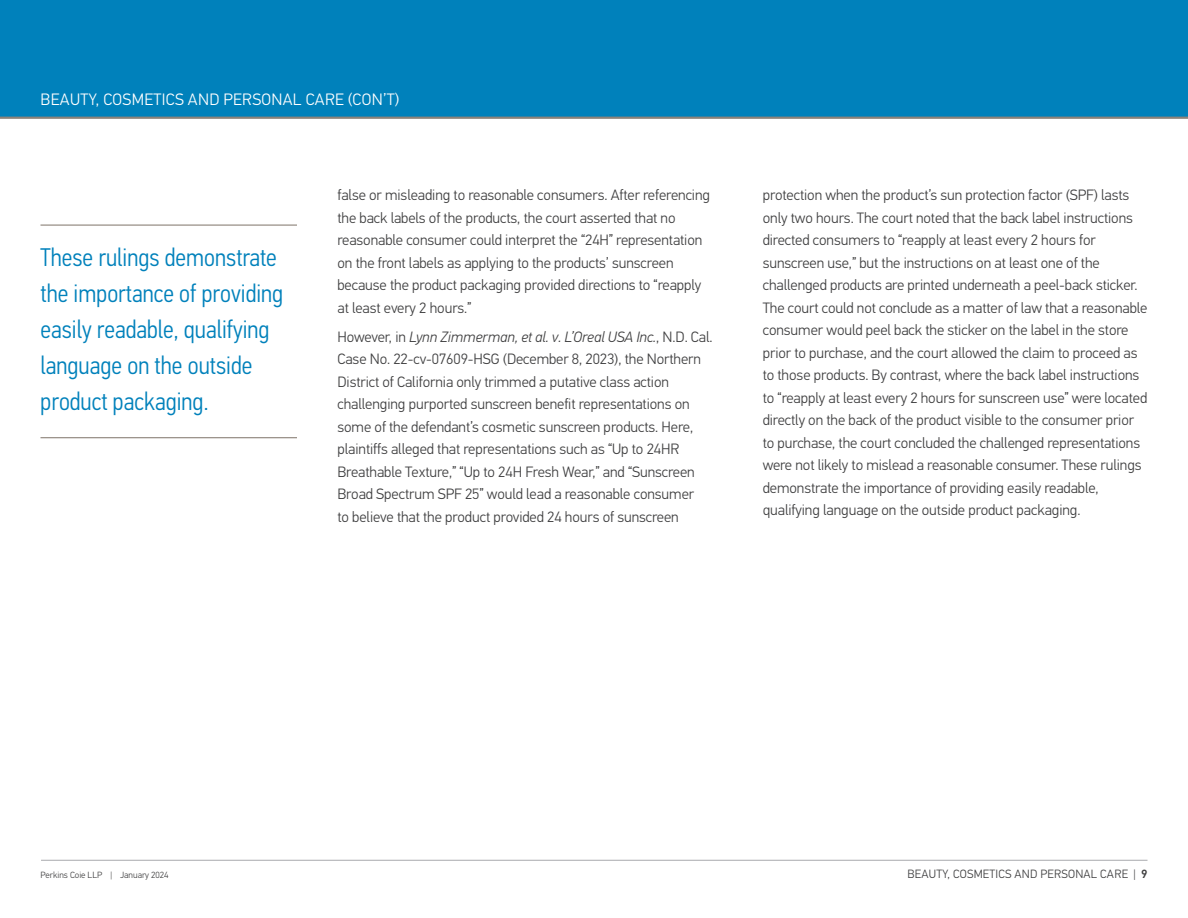
<style>
.page{position:relative;width:1188px;height:918px;background:#fff}
.page>*{position:absolute;margin:0;border:0;box-sizing:border-box;transform-origin:0 0}
.Callouts{font:300 25.5px/36px "PF Din Text Cond Pro";color:#0081bb}
.Food_CPG_Section_Title{font:300 16.5px "PF Din Text Pro";letter-spacing:.02em;color:#fff}
.Food_CPG_Body_Copy{font:300 15px/22.5px "PF Din Text Pro";letter-spacing:-.005em;color:#3e3e3f}
.t1{font:300 12px "PF Din Text Pro";letter-spacing:.02em;color:#3e3e3f}
.t2{font:300 9px "PF Din Text Pro";color:#3e3e3f}
.s1{font-style:italic}
.s2{font-weight:500}
</style>
<div class="page">
<div style="left:0;top:0;width:1188px;height:118px;background:#0081bb"></div>
<hr style="left:0;top:117px;width:1188px;height:2px;background:#8c8279">
<hr style="left:41px;top:860px;width:1107px;height:1px;background:#a8a9ad">
<hr style="left:40px;top:225px;width:257px;height:1px;background:#8c8279">
<hr style="left:40px;top:437px;width:257px;height:1px;background:#8c8279">
<p class="Food_CPG_Section_Title" style="left:41px;top:89px;width:360px">BEAUTY, COSMETICS AND PERSONAL CARE (CON’T)</p>
<p class="Callouts" style="left:40px;top:240px;width:244px">These rulings demonstrate the importance of providing easily readable, qualifying language on the outside product packaging.</p>
<p class="Food_CPG_Body_Copy" style="left:338px;top:184px;width:374px">false or misleading to reasonable consumers. After referencing the back labels of the products, the court asserted that no reasonable consumer could interpret the “24H” representation on the front labels as applying to the products’ sunscreen because the product packaging provided directions to “reapply at least every 2 hours.”</p>
<p class="Food_CPG_Body_Copy" style="left:338px;top:326px;width:377px">However, in <span class="s1">Lynn Zimmerman, et al. v. L’Oreal USA Inc.</span>, N.D. Cal.<br>Case No. 22-cv-07609-HSG (December 8, 2023), the Northern District of California only trimmed a putative class action challenging purported sunscreen benefit representations on some of the defendant’s cosmetic sunscreen products. Here, plaintiffs alleged that representations such as “Up to 24HR Breathable Texture,” “Up to 24H Fresh Wear,” and “Sunscreen Broad Spectrum SPF 25” would lead a reasonable consumer<br>to believe that the product provided 24 hours of sunscreen</p>
<p class="Food_CPG_Body_Copy" style="left:763px;top:184px;width:386px">protection when the product’s sun protection factor (SPF) lasts only two hours. The court noted that the back label instructions directed consumers to “reapply at least every 2 hours for sunscreen use,” but the instructions on at least one of the challenged products are printed underneath a peel-back sticker.<br>The court could not conclude as a matter of law that a reasonable consumer would peel back the sticker on the label in the store prior to purchase, and the court allowed the claim to proceed as to those products. By contrast, where the back label instructions to “reapply at least every 2 hours for sunscreen use” were located directly on the back of the product visible to the consumer prior to purchase, the court concluded the challenged representations were not likely to mislead a reasonable consumer. These rulings demonstrate the importance of providing easily readable, qualifying language on the outside product packaging.</p>
<p class="t2" style="left:40px;top:869px;width:130px">Perkins Coie LLP | January 2024</p>
<p class="t1" style="left:907px;top:867px;width:242px">BEAUTY, COSMETICS AND PERSONAL CARE | <span class="s2">9</span></p>
</div>
